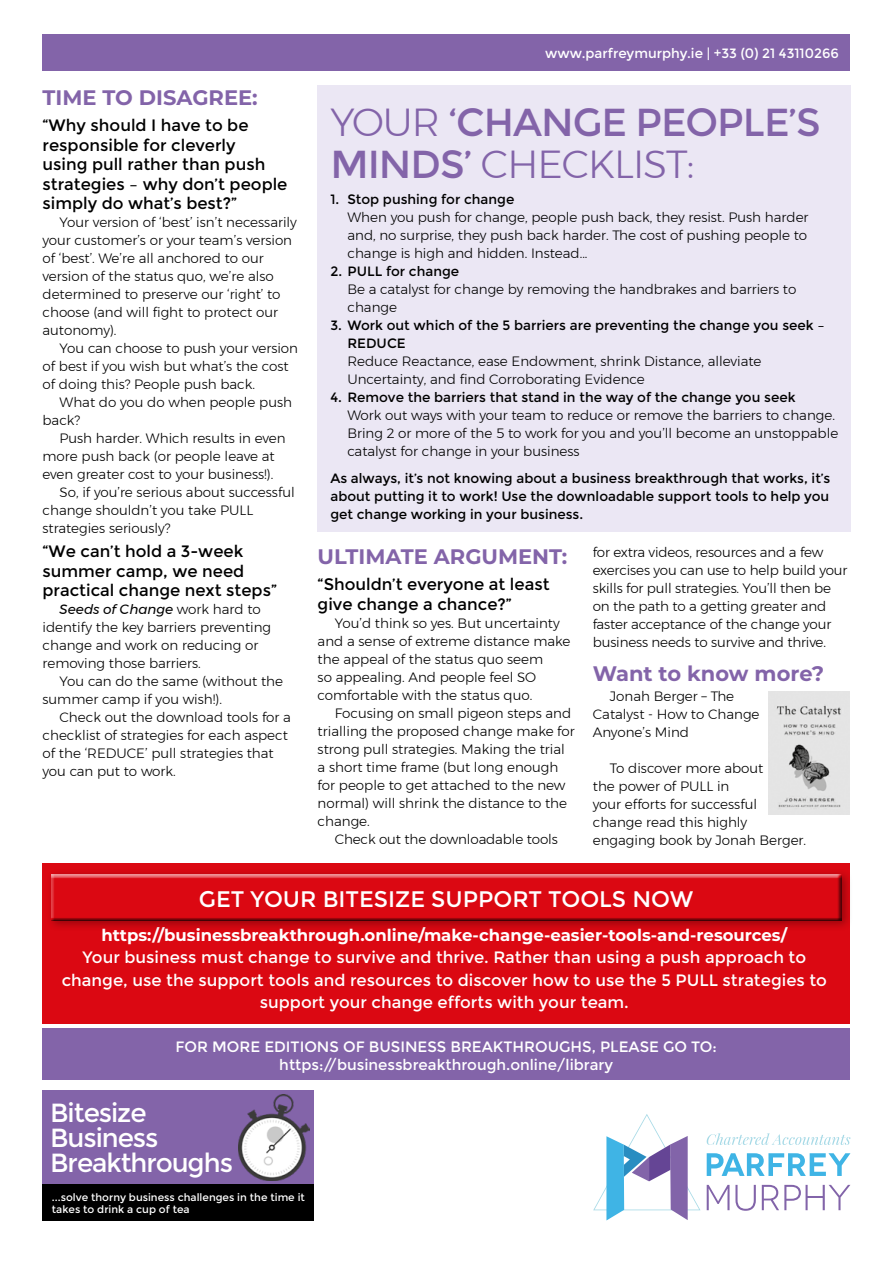
<style>
.page{position:relative;width:893px;height:1263px;background:#fff}
.page>*{position:absolute;margin:0;border:0;box-sizing:border-box;transform-origin:0 0}
.HEADING{font:39px/42px "Montserrat";letter-spacing:-.025em;color:#8364a9}
.body{font:26.25px "Montserrat";letter-spacing:-.04em;color:#fff}
.SUBHEAD_SM{font:22.5px "Montserrat";color:#fff}
.GREEN_SUBHEAD{font:700 21px "Montserrat";color:#8364a9}
.SUBHEAD_SM-2{font:16.5px/19.5px "Montserrat";color:#000}
.SUBHEAD{font:16.5px/22.5px "Montserrat";color:#fff;text-align:center}
.SUBHEAD-2{font:700 16.5px "Montserrat";color:#fff}
.SUBHEAD-3{font:15px/18px "Montserrat";color:#fff;text-align:center}
.body-2{font:300 13.5px/18px "Montserrat";color:#000}
.BULLIT{font:13.5px/18px "Montserrat";color:#000}
.t1{font:13.5px "Montserrat";color:#fff}
.body-3{font:10.5px/12px "Montserrat";color:#fff}
.s1{font-weight:400;font-style:italic}
.s2{font-weight:300}
</style>
<div class="page">
<div style="left:43px;top:34px;width:807px;height:36px;background:#8364a9"></div>
<div style="left:43px;top:1029px;width:807px;height:51px;background:#8364a9"></div>
<div style="left:43px;top:1090px;width:271px;height:96px;background:#8364a9"></div>
<img style="left:238px;top:1094px;width:71px;height:87px">
<div style="left:43px;top:1184px;width:271px;height:36px;background:#000"></div>
<svg style="left:707px;top:1153px;width:143px;height:23px"></svg>
<svg style="left:707px;top:1185px;width:22px;height:25px"></svg>
<svg style="left:735px;top:1185px;width:21px;height:26px"></svg>
<svg style="left:762px;top:1185px;width:88px;height:25px"></svg>
<svg style="left:707px;top:1133px;width:143px;height:12px"></svg>
<svg style="left:593px;top:1114px;width:107px;height:106px"></svg>
<div style="left:43px;top:863px;width:807px;height:160px;background:#db0812"></div>
<div style="left:45px;top:868px;width:808px;height:64px;background:#000;opacity:.3"></div>
<div style="left:47px;top:869px;width:798px;height:53px;background:#d60711"></div>
<div style="left:48px;top:871px;width:798px;height:51px;background:#000;opacity:.75"></div>
<div style="left:318px;top:85px;width:533px;height:446px;background:#ebe7f4"></div>
<img style="left:768px;top:691px;width:82px;height:124px">
<p class="GREEN_SUBHEAD" style="left:43px;top:83px;width:217px">TIME TO DISAGREE:</p>
<p class="SUBHEAD_SM-2" style="left:43px;top:116px;width:246px">“Why should I have to be responsible for cleverly<br>using pull rather than push strategies – why don’t people simply do what’s best?”</p>
<p class="body-2" style="left:43px;top:213px;width:256px;text-indent:17px">Your version of ‘best’ isn’t necessarily your customer’s or your team’s version of ‘best’. We’re all anchored to our version of the status quo, we’re also determined to preserve our ‘right’ to choose (and will fight to protect our autonomy).</p>
<p class="body-2" style="left:43px;top:339px;width:257px;text-indent:17px">You can choose to push your version of best if you wish but what’s the cost of doing this? People push back.</p>
<p class="body-2" style="left:43px;top:393px;width:251px;text-indent:17px">What do you do when people push back?</p>
<p class="body-2" style="left:43px;top:429px;width:245px;text-indent:17px">Push harder. Which results in even more push back (or people leave at even greater cost to your business!).</p>
<p class="body-2" style="left:43px;top:483px;width:254px;text-indent:17px">So, if you’re serious about successful change shouldn’t you take PULL strategies seriously?</p>
<p class="SUBHEAD_SM-2" style="left:43px;top:542px;width:236px">“We can’t hold a 3-week summer camp, we need practical change next steps”</p>
<p class="body-2" style="left:43px;top:600px;width:230px;text-indent:17px"><span class="s1">Seeds of Change</span> work hard to identify the key barriers preventing change and work on reducing or removing those barriers.</p>
<p class="body-2" style="left:43px;top:672px;width:242px;text-indent:17px">You can do the same (without the summer camp if you wish!).</p>
<p class="body-2" style="left:43px;top:708px;width:250px;text-indent:17px">Check out the download tools for a checklist of strategies for each aspect of the ‘REDUCE’ pull strategies that you can put to work.</p>
<p class="t1" style="left:545px;top:45px;width:295px">www.parfreymurphy.ie | +33 (0) 21 43110266</p>
<p class="HEADING" style="left:330px;top:101px;width:492px"><span class="s2">YOUR</span> ‘CHANGE PEOPLE’S<br>MINDS’ <span class="s2">CHECKLIST:</span></p>
<p class="BULLIT" style="left:330px;top:190px;width:186px">1. Stop pushing for change</p>
<p class="body-2" style="left:347px;top:208px;width:463px;text-align:justify">When you push for change, people push back, they resist. Push harder and, no surprise, they push back harder. The cost of pushing people to change is high and hidden. Instead...</p>
<p class="BULLIT" style="left:330px;top:262px;width:130px">2. PULL for change</p>
<p class="body-2" style="left:347px;top:280px;width:450px">Be a catalyst for change by removing the handbrakes and barriers to change</p>
<p class="BULLIT" style="left:347px;top:316px;width:479px;text-indent:-17px">3. Work out which of the 5 barriers are preventing the change you seek –<br>REDUCE</p>
<p class="body-2" style="left:347px;top:352px;width:416px">Reduce Reactance, ease Endowment, shrink Distance, alleviate<br>Uncertainty, and find Corroborating Evidence</p>
<p class="BULLIT" style="left:330px;top:388px;width:467px">4. Remove the barriers that stand in the way of the change you seek</p>
<p class="body-2" style="left:347px;top:406px;width:492px">Work out ways with your team to reduce or remove the barriers to change.<br>Bring 2 or more of the 5 to work for you and you’ll become an unstoppable catalyst for change in your business</p>
<p class="BULLIT" style="left:330px;top:469px;width:501px;text-align:justify">As always, it’s not knowing about a business breakthrough that works, it’s about putting it to work! Use the downloadable support tools to help you get change working in your business.</p>
<p class="GREEN_SUBHEAD" style="left:318px;top:542px;width:251px">ULTIMATE ARGUMENT:</p>
<p class="SUBHEAD_SM-2" style="left:318px;top:575px;width:233px">“Shouldn’t everyone at least give change a chance?”</p>
<p class="body-2" style="left:318px;top:614px;width:254px;text-indent:17px">You’d think so yes. But uncertainty and a sense of extreme distance make the appeal of the status quo seem<br>so appealing. And people feel SO comfortable with the status quo.</p>
<p class="body-2" style="left:318px;top:704px;width:259px;text-indent:17px">Focusing on small pigeon steps and trialling the proposed change make for strong pull strategies. Making the trial a short time frame (but long enough for people to get attached to the new normal) will shrink the distance to the change.</p>
<p class="body-2" style="left:335px;top:830px;width:225px">Check out the downloadable tools</p>
<p class="body-2" style="left:593px;top:543px;width:256px">for extra videos, resources and a few exercises you can use to help build your skills for pull strategies. You’ll then be on the path to a getting greater and faster acceptance of the change your business needs to survive and thrive.</p>
<p class="GREEN_SUBHEAD" style="left:593px;top:658px;width:233px">Want to know more?</p>
<p class="body-2" style="left:593px;top:687px;width:168px;text-indent:17px">Jonah Berger – The<br>Catalyst - How to Change<br>Anyone’s Mind</p>
<p class="body-2" style="left:593px;top:759px;width:215px;text-indent:17px">To discover more about<br>the power of PULL in<br>your efforts for successful change read this highly engaging book by Jonah Berger.</p>
<p class="SUBHEAD_SM" style="left:199px;top:886px;width:496px">GET YOUR BITESIZE SUPPORT TOOLS NOW</p>
<p class="SUBHEAD-2" style="left:102px;top:923px;width:687px">https://businessbreakthrough.online/make-change-easier-tools-and-resources/</p>
<p class="SUBHEAD" style="left:62px;top:946px;width:767px">Your business must change to survive and thrive. Rather than using a push approach to change, use the support tools and resources to discover how to use the 5 PULL strategies to support your change efforts with your team.</p>
<p class="SUBHEAD-3" style="left:176px;top:1038px;width:543px">FOR MORE EDITIONS OF BUSINESS BREAKTHROUGHS, PLEASE GO TO: https://businessbreakthrough.online/library</p>
<p class="body" style="left:50px;top:1097px;width:98px">Bitesize</p>
<p class="body" style="left:50px;top:1123px;width:110px">Business</p>
<p class="body" style="left:50px;top:1148px;width:184px">Breakthroughs</p>
<p class="body-3" style="left:52px;top:1191px;width:255px">...solve thorny business challenges in the time it takes to drink a cup of tea</p>
</div>
